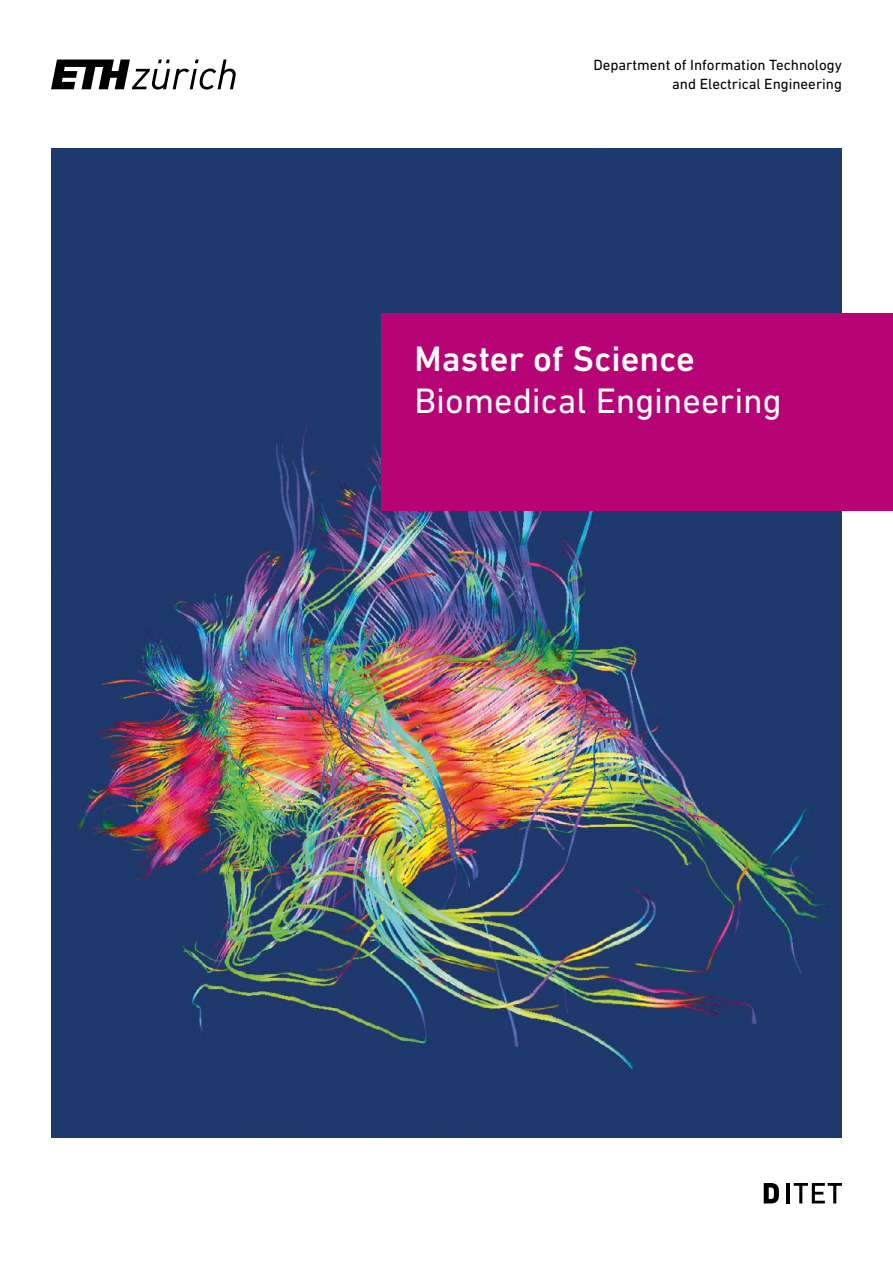
<style>
.page{position:relative;width:893px;height:1263px;background:#fff}
.page>*{position:absolute;margin:0;border:0;box-sizing:border-box;transform-origin:0 0}
.t1{font:36px "DIN Next W1 G";color:#fff}
.t2{font:500 36px "DIN Next W1 G";color:#fff}
.t3{font:15px/19.5px "DIN Next W1 G";color:#000;text-align:right}
</style>
<div class="page">
<svg style="left:51px;top:60px;width:185px;height:30px"></svg>
<svg style="left:764px;top:1183px;width:15px;height:20px"></svg>
<hr style="left:787px;top:1183px;width:3px;height:20px;background:#000">
<svg style="left:794px;top:1183px;width:48px;height:20px"></svg>
<img style="left:51px;top:149px;width:791px;height:988px">
<div style="left:382px;top:314px;width:511px;height:197px;background:#b60476"></div>
<p class="t3" style="left:593px;top:55px;width:250px">Department of Information Technology and Electrical Engineering</p>
<h1 class="t2" style="left:415px;top:338px;width:282px">Master of Science</h1>
<h1 class="t1" style="left:415px;top:380px;width:369px">Biomedical Engineering</h1>
</div>
